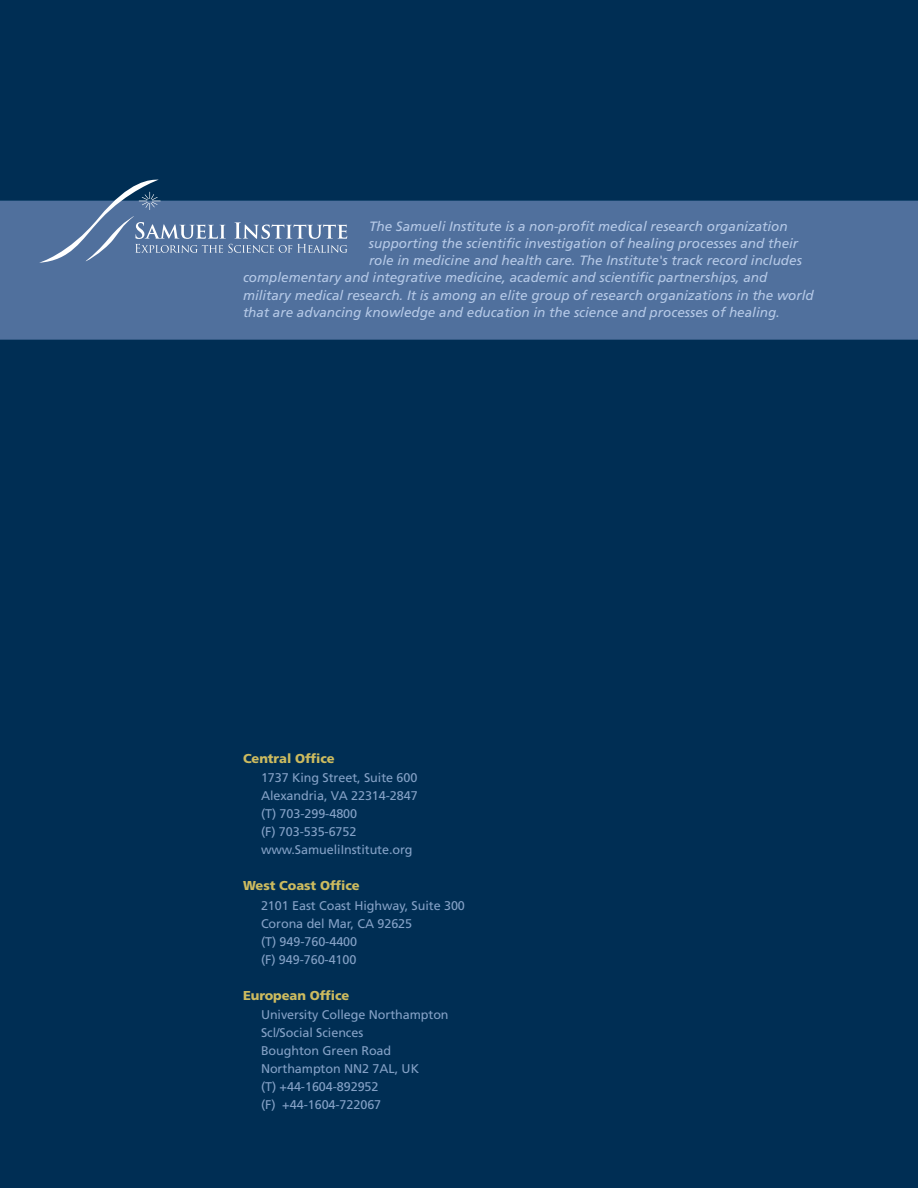
<style>
.page{position:relative;width:918px;height:1188px;background:#fff}
.page>*{position:absolute;margin:0;border:0;box-sizing:border-box;transform-origin:0 0}
.t1{font:italic 13.5px "Frutiger";color:#b5c9e7}
.t2{font:900 12.9px "Frutiger";letter-spacing:-.005em;color:#cdbb5f}
.t3{font:12.6px/18px "Frutiger";letter-spacing:-.005em;color:#84a1c6}
</style>
<div class="page">
<img style="left:0;top:0;width:918px;height:1188px">
<svg style="left:39px;top:180px;width:308px;height:83px;background:#4a6b93"></svg>
<p class="t1" style="left:369px;top:220px;width:420px">The Samueli Institute is a non-profit medical research organization</p>
<p class="t1" style="left:369px;top:238px;width:431px">supporting the scientific investigation of healing processes and their</p>
<p class="t1" style="left:369px;top:255px;width:434px">role in medicine and health care. The Institute's track record includes</p>
<p class="t1" style="left:243px;top:272px;width:526px">complementary and integrative medicine, academic and scientific partnerships, and</p>
<p class="t1" style="left:243px;top:290px;width:572px">military medical research. It is among an elite group of research organizations in the world</p>
<p class="t1" style="left:243px;top:307px;width:538px">that are advancing knowledge and education in the science and processes of healing.</p>
<p class="t2" style="left:243px;top:753px;width:93px">Central Office</p>
<p class="t3" style="left:261px;top:770px;width:158px">1737 King Street, Suite 600<br>Alexandria, VA 22314-2847 (T) 703-299-4800<br>(F) 703-535-6752 www.SamueliInstitute.org</p>
<p class="t2" style="left:243px;top:880px;width:118px">West Coast Office</p>
<p class="t3" style="left:261px;top:897px;width:205px">2101 East Coast Highway, Suite 300<br>Corona del Mar, CA 92625<br>(T) 949-760-4400<br>(F) 949-760-4100</p>
<p class="t2" style="left:243px;top:990px;width:108px">European Office</p>
<p class="t3" style="left:261px;top:1007px;width:189px">University College Northampton<br>Scl/Social Sciences<br>Boughton Green Road<br>Northampton NN2 7AL, UK<br>(T) +44-1604-892952<br>(F) +44-1604-722067</p>
</div>
